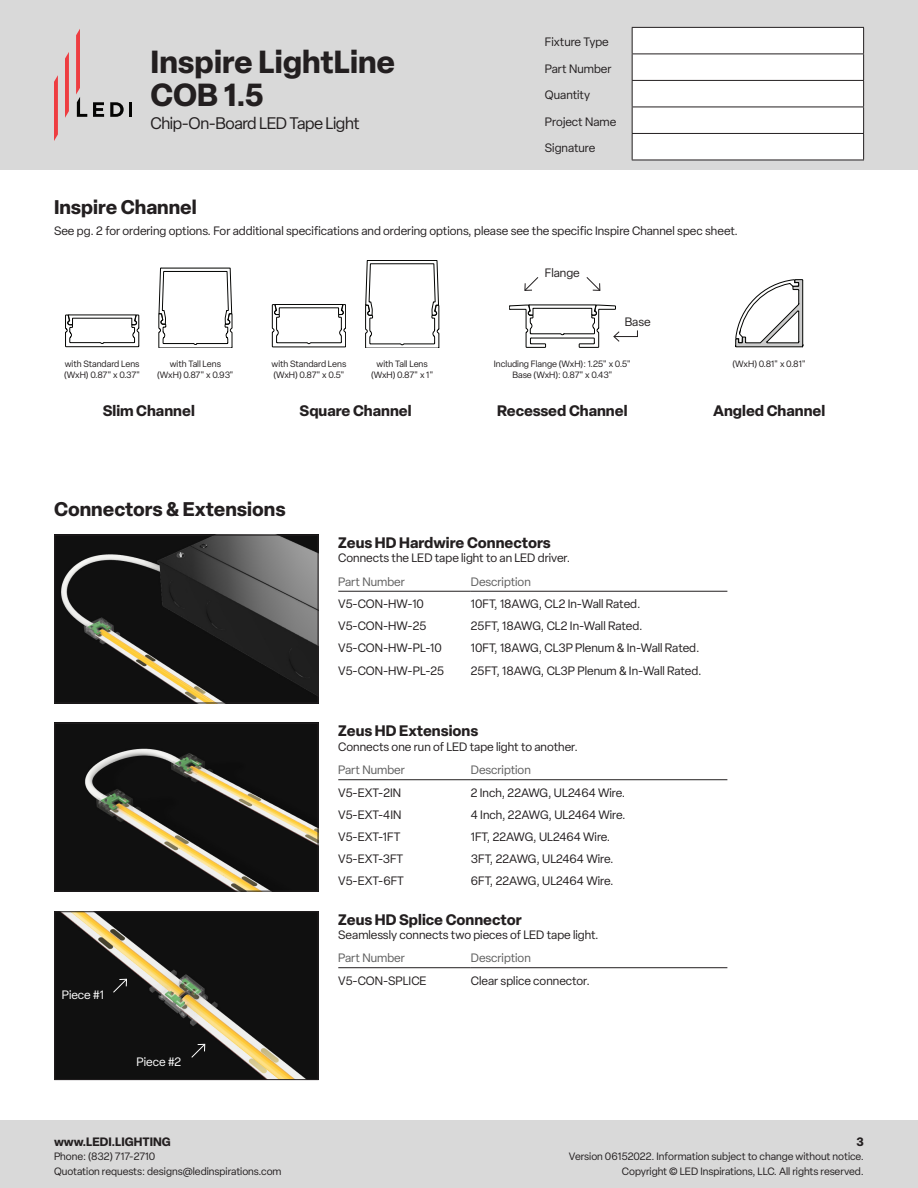
<style>
.page{position:relative;width:918px;height:1188px;background:#fff}
.page>*{position:absolute;margin:0;border:0;box-sizing:border-box;transform-origin:0 0}
.t1{font:700 31.5px/33px "Elza";color:#231f20}
.t2{font:700 19.5px "Elza";color:#231f20}
.t3{font:16.5px "Elza";letter-spacing:-.025em;color:#231f20}
.t4{font:700 15px "Elza";color:#231f20}
.t5{font:12px "Elza";color:#231f20}
.t6{font:12px "Elza";color:#5e5e5e}
.t7{font:700 12px "Elza";color:#231f20}
.t8{font:12px "Elza";color:#fff}
.t9{font:10.5px/15px "Elza";color:#231f20}
.t10{font:9px "Elza";color:#231f20}
</style>
<div class="page">
<div style="left:0;top:0;width:918px;height:170px;background:#d9d9d9"></div>
<div style="left:0;top:1120px;width:918px;height:68px;background:#d9d9d9"></div>
<svg style="left:632px;top:27px;width:232px;height:133px;background:#f4f4f4"></svg>
<hr style="left:632px;top:160px;width:232px;height:1px;background:#231f20">
<svg style="left:93px;top:102px;width:11px;height:15px"></svg>
<svg style="left:110px;top:102px;width:14px;height:15px"></svg>
<hr style="left:129px;top:102px;width:3px;height:15px;background:#050504">
<svg style="left:54px;top:75px;width:4px;height:66px"></svg>
<svg style="left:65px;top:52px;width:4px;height:66px"></svg>
<svg style="left:76px;top:29px;width:11px;height:88px"></svg>
<img style="left:56px;top:725px;width:260px;height:165px">
<div style="left:54px;top:723px;width:264px;height:169px;border:1px solid #231f20"></div>
<img style="left:56px;top:537px;width:260px;height:164px">
<div style="left:54px;top:535px;width:264px;height:168px;border:1px solid #231f20"></div>
<img style="left:56px;top:913px;width:260px;height:165px">
<div style="left:54px;top:911px;width:264px;height:169px;border:1px solid #231f20"></div>
<svg style="left:112px;top:978px;width:16px;height:15px"></svg>
<svg style="left:191px;top:1043px;width:15px;height:15px"></svg>
<hr style="left:338px;top:591px;width:133px;height:1px;background:#231f20">
<hr style="left:471px;top:591px;width:256px;height:1px;background:#231f20">
<hr style="left:338px;top:779px;width:133px;height:1px;background:#231f20">
<hr style="left:471px;top:779px;width:256px;height:1px;background:#231f20">
<hr style="left:338px;top:967px;width:133px;height:1px;background:#231f20">
<hr style="left:471px;top:967px;width:256px;height:1px;background:#231f20">
<svg style="left:158px;top:268px;width:74px;height:80px"></svg>
<svg style="left:65px;top:315px;width:74px;height:32px"></svg>
<svg style="left:365px;top:260px;width:74px;height:88px"></svg>
<svg style="left:272px;top:304px;width:74px;height:43px"></svg>
<svg style="left:735px;top:279px;width:68px;height:68px"></svg>
<svg style="left:509px;top:305px;width:129px;height:43px"></svg>
<svg style="left:586px;top:277px;width:15px;height:14px"></svg>
<svg style="left:524px;top:277px;width:15px;height:14px"></svg>
<h1 class="t1" style="left:151px;top:44px;width:246px">Inspire LightLine<br>COB 1.5</h1>
<h3 class="t3" style="left:151px;top:112px;width:211px">Chip-On-Board LED Tape Light</h3>
<p class="t5" style="left:545px;top:34px;width:65px">Fixture Type</p>
<p class="t5" style="left:545px;top:61px;width:68px">Part Number</p>
<p class="t5" style="left:545px;top:87px;width:47px">Quantity</p>
<p class="t5" style="left:545px;top:114px;width:73px">Project Name</p>
<p class="t5" style="left:545px;top:140px;width:52px">Signature</p>
<p class="t2" style="left:54px;top:193px;width:144px">Inspire Channel</p>
<p class="t5" style="left:54px;top:223px;width:685px">See pg. 2 for ordering options. For additional specifications and ordering options, please see the specific Inspire Channel spec sheet.</p>
<p class="t10" style="left:65px;top:358px;width:76px">with Standard Lens</p>
<p class="t10" style="left:64px;top:369px;width:78px">(WxH) 0.87" x 0.37"</p>
<p class="t10" style="left:170px;top:358px;width:53px">with Tall Lens</p>
<p class="t10" style="left:157px;top:369px;width:78px">(WxH) 0.87" x 0.93"</p>
<p class="t10" style="left:272px;top:358px;width:76px">with Standard Lens</p>
<p class="t10" style="left:273px;top:369px;width:73px">(WxH) 0.87" x 0.5"</p>
<p class="t10" style="left:377px;top:358px;width:53px">with Tall Lens</p>
<p class="t10" style="left:371px;top:369px;width:64px">(WxH) 0.87" x 1"</p>
<p class="t5" style="left:545px;top:265px;width:36px">Flange</p>
<p class="t5" style="left:625px;top:314px;width:28px">Base</p>
<p class="t10" style="left:494px;top:358px;width:138px">Including Flange (WxH): 1.25" x 0.5"</p>
<p class="t10" style="left:512px;top:369px;width:101px">Base (WxH): 0.87" x 0.43"</p>
<p class="t10" style="left:733px;top:358px;width:75px">(WxH) 0.81" x 0.81"</p>
<p class="t4" style="left:103px;top:400px;width:94px">Slim Channel</p>
<p class="t4" style="left:300px;top:400px;width:114px">Square Channel</p>
<p class="t4" style="left:497px;top:400px;width:132px">Recessed Channel</p>
<p class="t4" style="left:713px;top:400px;width:114px">Angled Channel</p>
<p class="t2" style="left:54px;top:495px;width:233px">Connectors &amp; Extensions</p>
<p class="t8" style="left:62px;top:987px;width:44px">Piece #1</p>
<p class="t8" style="left:137px;top:1054px;width:46px">Piece #2</p>
<p class="t7" style="left:54px;top:1133px;width:118px">www.LEDI.LIGHTING</p>
<p class="t9" style="left:54px;top:1149px;width:229px">Phone: (832) 717-2710<br>Quotation requests: designs@ledinspirations.com</p>
<p class="t4" style="left:338px;top:532px;width:214px">Zeus HD Hardwire Connectors</p>
<p class="t5" style="left:338px;top:550px;width:233px">Connects the LED tape light to an LED driver.</p>
<p class="t6" style="left:338px;top:574px;width:68px">Part Number</p>
<p class="t6" style="left:471px;top:574px;width:61px">Description</p>
<p class="t5" style="left:338px;top:596px;width:87px">V5-CON-HW-10</p>
<p class="t5" style="left:471px;top:596px;width:171px">10FT, 18AWG, CL2 In-Wall Rated.</p>
<p class="t5" style="left:338px;top:618px;width:90px">V5-CON-HW-25</p>
<p class="t5" style="left:471px;top:618px;width:173px">25FT, 18AWG, CL2 In-Wall Rated.</p>
<p class="t5" style="left:338px;top:640px;width:105px">V5-CON-HW-PL-10</p>
<p class="t5" style="left:471px;top:640px;width:230px">10FT, 18AWG, CL3P Plenum &amp; In-Wall Rated.</p>
<p class="t5" style="left:338px;top:663px;width:108px">V5-CON-HW-PL-25</p>
<p class="t5" style="left:471px;top:663px;width:232px">25FT, 18AWG, CL3P Plenum &amp; In-Wall Rated.</p>
<p class="t4" style="left:338px;top:720px;width:142px">Zeus HD Extensions</p>
<p class="t5" style="left:338px;top:739px;width:241px">Connects one run of LED tape light to another.</p>
<p class="t6" style="left:338px;top:762px;width:68px">Part Number</p>
<p class="t6" style="left:471px;top:762px;width:61px">Description</p>
<p class="t5" style="left:338px;top:784px;width:64px">V5-EXT-2IN</p>
<p class="t5" style="left:471px;top:784px;width:156px">2 Inch, 22AWG, UL2464 Wire.</p>
<p class="t5" style="left:338px;top:807px;width:65px">V5-EXT-4IN</p>
<p class="t5" style="left:471px;top:807px;width:156px">4 Inch, 22AWG, UL2464 Wire.</p>
<p class="t5" style="left:338px;top:829px;width:64px">V5-EXT-1FT</p>
<p class="t5" style="left:471px;top:829px;width:141px">1FT, 22AWG, UL2464 Wire.</p>
<p class="t5" style="left:338px;top:851px;width:67px">V5-EXT-3FT</p>
<p class="t5" style="left:471px;top:851px;width:144px">3FT, 22AWG, UL2464 Wire.</p>
<p class="t5" style="left:338px;top:873px;width:67px">V5-EXT-6FT</p>
<p class="t5" style="left:471px;top:873px;width:144px">6FT, 22AWG, UL2464 Wire.</p>
<p class="t4" style="left:338px;top:909px;width:185px">Zeus HD Splice Connector</p>
<p class="t5" style="left:338px;top:927px;width:262px">Seamlessly connects two pieces of LED tape light.</p>
<p class="t6" style="left:338px;top:950px;width:68px">Part Number</p>
<p class="t6" style="left:471px;top:950px;width:61px">Description</p>
<p class="t5" style="left:338px;top:972px;width:90px">V5-CON-SPLICE</p>
<p class="t5" style="left:471px;top:972px;width:121px">Clear splice connector.</p>
<p class="t7" style="left:857px;top:1133px;width:9px">3</p>
<p class="t9" style="left:569px;top:1149px;width:297px;text-align:right">Version 06152022. Information subject to change without notice.<br>Copyright © LED Inspirations, LLC. All rights reserved.</p>
</div>
